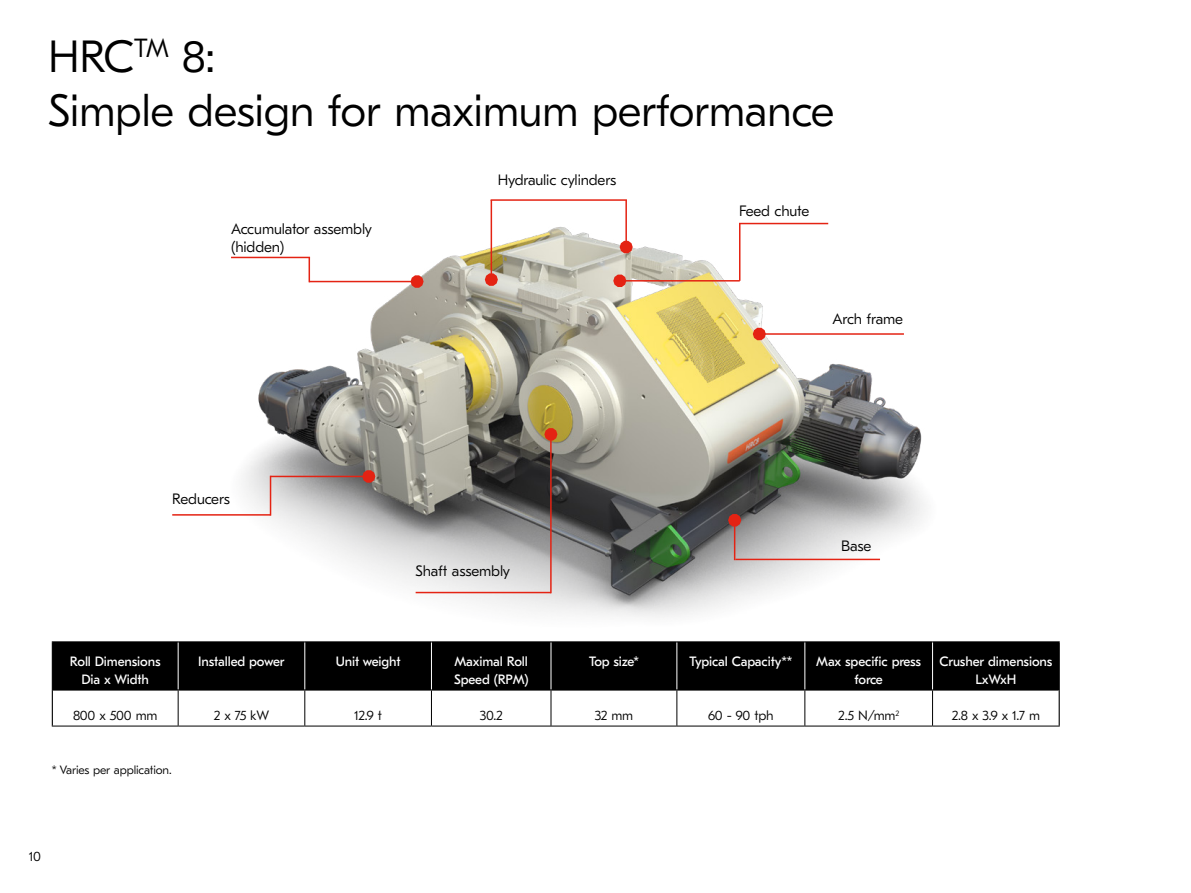
<style>
.page{position:relative;width:1191px;height:893px;background:#fff}
.page>*{position:absolute;margin:0;border:0;box-sizing:border-box;transform-origin:0 0}
.t1{font:300 45px/54px "GT Eesti Pro Text";letter-spacing:-.01em;color:#000}
.t2{font:300 15px/18px "GT Eesti Pro Text";letter-spacing:-.01em;color:#000}
.t3{font:300 15px "GT Eesti LC Text";letter-spacing:-.01em;color:#000}
.t4{font:13.5px/18px "GT Eesti Pro Text";letter-spacing:-.01em;color:#fff;text-align:center}
.t5{font:300 13.5px "GT Eesti Pro Text";letter-spacing:-.01em;color:#000}
.t6{font:300 12px "GT Eesti Pro Text";letter-spacing:-.01em;color:#000}
</style>
<div class="page">
<div style="left:53px;top:642px;width:1005px;height:48px;background:#000"></div>
<hr style="left:52px;top:641px;width:126px;height:1px;background:#000">
<hr style="left:52px;top:642px;width:1px;height:48px;background:#000">
<hr style="left:178px;top:641px;width:127px;height:1px;background:#000">
<hr style="left:305px;top:641px;width:126px;height:1px;background:#000">
<hr style="left:431px;top:641px;width:120px;height:1px;background:#000">
<hr style="left:551px;top:641px;width:126px;height:1px;background:#000">
<hr style="left:677px;top:641px;width:128px;height:1px;background:#000">
<hr style="left:805px;top:641px;width:127px;height:1px;background:#000">
<hr style="left:932px;top:641px;width:127px;height:1px;background:#000">
<hr style="left:1058px;top:642px;width:1px;height:48px;background:#000">
<hr style="left:178px;top:642px;width:1px;height:48px;background:#fff">
<hr style="left:304px;top:642px;width:1px;height:48px;background:#fff">
<hr style="left:431px;top:642px;width:1px;height:48px;background:#fff">
<hr style="left:550px;top:642px;width:1px;height:48px;background:#fff">
<hr style="left:676px;top:642px;width:1px;height:48px;background:#fff">
<hr style="left:804px;top:642px;width:1px;height:48px;background:#fff">
<hr style="left:932px;top:642px;width:1px;height:48px;background:#fff">
<hr style="left:53px;top:690px;width:125px;height:1px;background:#000">
<hr style="left:178px;top:690px;width:127px;height:1px;background:#000">
<hr style="left:178px;top:690px;width:1px;height:36px;background:#000">
<hr style="left:305px;top:690px;width:126px;height:1px;background:#000">
<hr style="left:304px;top:690px;width:1px;height:36px;background:#000">
<hr style="left:431px;top:690px;width:120px;height:1px;background:#000">
<hr style="left:431px;top:690px;width:1px;height:36px;background:#000">
<hr style="left:551px;top:690px;width:126px;height:1px;background:#000">
<hr style="left:550px;top:690px;width:1px;height:36px;background:#000">
<hr style="left:677px;top:690px;width:128px;height:1px;background:#000">
<hr style="left:676px;top:690px;width:1px;height:36px;background:#000">
<hr style="left:805px;top:690px;width:127px;height:1px;background:#000">
<hr style="left:804px;top:690px;width:1px;height:36px;background:#000">
<hr style="left:932px;top:690px;width:126px;height:1px;background:#000">
<hr style="left:932px;top:690px;width:1px;height:36px;background:#000">
<hr style="left:52px;top:726px;width:126px;height:1px;background:#000">
<hr style="left:178px;top:726px;width:127px;height:1px;background:#000">
<hr style="left:305px;top:726px;width:126px;height:1px;background:#000">
<hr style="left:431px;top:726px;width:120px;height:1px;background:#000">
<hr style="left:551px;top:726px;width:126px;height:1px;background:#000">
<hr style="left:677px;top:726px;width:128px;height:1px;background:#000">
<hr style="left:805px;top:726px;width:127px;height:1px;background:#000">
<hr style="left:932px;top:726px;width:127px;height:1px;background:#000">
<hr style="left:52px;top:690px;width:1px;height:36px;background:#000">
<hr style="left:1058px;top:690px;width:1px;height:36px;background:#000">
<img style="left:231px;top:209px;width:694px;height:409px">
<hr style="left:309px;top:281px;width:106px;height:1px;background:#e42313">
<hr style="left:308px;top:257px;width:2px;height:25px;background:#e42313">
<hr style="left:231px;top:257px;width:79px;height:1px;background:#e42313">
<svg style="left:410px;top:275px;width:13px;height:13px"></svg>
<hr style="left:490px;top:200px;width:2px;height:82px;background:#e42313">
<hr style="left:625px;top:200px;width:2px;height:47px;background:#e42313">
<hr style="left:490px;top:199px;width:137px;height:2px;background:#e42313">
<hr style="left:620px;top:280px;width:119px;height:2px;background:#e42313">
<hr style="left:739px;top:224px;width:1px;height:57px;background:#e42313">
<hr style="left:739px;top:223px;width:89px;height:1px;background:#e42313">
<hr style="left:759px;top:333px;width:145px;height:2px;background:#e42313">
<hr style="left:734px;top:520px;width:1px;height:40px;background:#e42313">
<hr style="left:735px;top:559px;width:145px;height:1px;background:#e42313">
<hr style="left:550px;top:434px;width:1px;height:159px;background:#e42313">
<hr style="left:415px;top:592px;width:136px;height:1px;background:#e42313">
<hr style="left:270px;top:476px;width:99px;height:1px;background:#e42313">
<hr style="left:270px;top:476px;width:1px;height:40px;background:#e42313">
<hr style="left:172px;top:514px;width:98px;height:2px;background:#e42313">
<svg style="left:485px;top:273px;width:13px;height:13px"></svg>
<svg style="left:619px;top:241px;width:13px;height:12px"></svg>
<svg style="left:613px;top:275px;width:13px;height:12px"></svg>
<svg style="left:753px;top:328px;width:13px;height:12px"></svg>
<svg style="left:728px;top:514px;width:13px;height:12px"></svg>
<svg style="left:544px;top:428px;width:13px;height:13px"></svg>
<svg style="left:362px;top:470px;width:13px;height:13px"></svg>
<h1 class="t1" style="left:48px;top:30px;width:788px">HRC<sup>TM</sup> 8:<br>Simple design for maximum performance</h1>
<p class="t2" style="left:231px;top:220px;width:143px">Accumulator assembly (hidden)</p>
<p class="t3" style="left:498px;top:171px;width:120px">Hydraulic cylinders</p>
<p class="t2" style="left:739px;top:202px;width:72px">Feed chute</p>
<p class="t2" style="left:832px;top:310px;width:72px">Arch frame</p>
<p class="t2" style="left:172px;top:490px;width:59px">Reducers</p>
<p class="t2" style="left:415px;top:562px;width:96px">Shaft assembly</p>
<p class="t3" style="left:841px;top:538px;width:32px">Base</p>
<p class="t4" style="left:70px;top:653px;width:92px">Roll Dimensions<br>Dia x Width</p>
<p class="t4" style="left:198px;top:653px;width:88px">Installed power</p>
<p class="t4" style="left:336px;top:653px;width:66px">Unit weight</p>
<p class="t4" style="left:454px;top:653px;width:76px;text-align:left">Maximal Roll<br>Speed (RPM)</p>
<p class="t4" style="left:589px;top:653px;width:51px">Top size*</p>
<p class="t4" style="left:689px;top:653px;width:104px">Typical Capacity**</p>
<p class="t4" style="left:816px;top:653px;width:106px">Max specific press force</p>
<p class="t4" style="left:939px;top:653px;width:115px">Crusher dimensions<br>LxWxH</p>
<p class="t5" style="left:73px;top:708px;width:86px">800 x 500 mm</p>
<p class="t5" style="left:214px;top:708px;width:57px">2 x 75 kW</p>
<p class="t5" style="left:354px;top:708px;width:29px">12.9 t</p>
<p class="t5" style="left:479px;top:708px;width:25px">30.2</p>
<p class="t5" style="left:594px;top:708px;width:40px">32 mm</p>
<p class="t5" style="left:708px;top:708px;width:67px">60 - 90 tph</p>
<p class="t5" style="left:838px;top:708px;width:63px">2.5 N/mm<sup>2</sup></p>
<p class="t5" style="left:951px;top:708px;width:90px">2.8 x 3.9 x 1.7 m</p>
<p class="t6" style="left:52px;top:763px;width:121px">* Varies per application.</p>
<p class="t5" style="left:29px;top:849px;width:14px">10</p>
</div>
